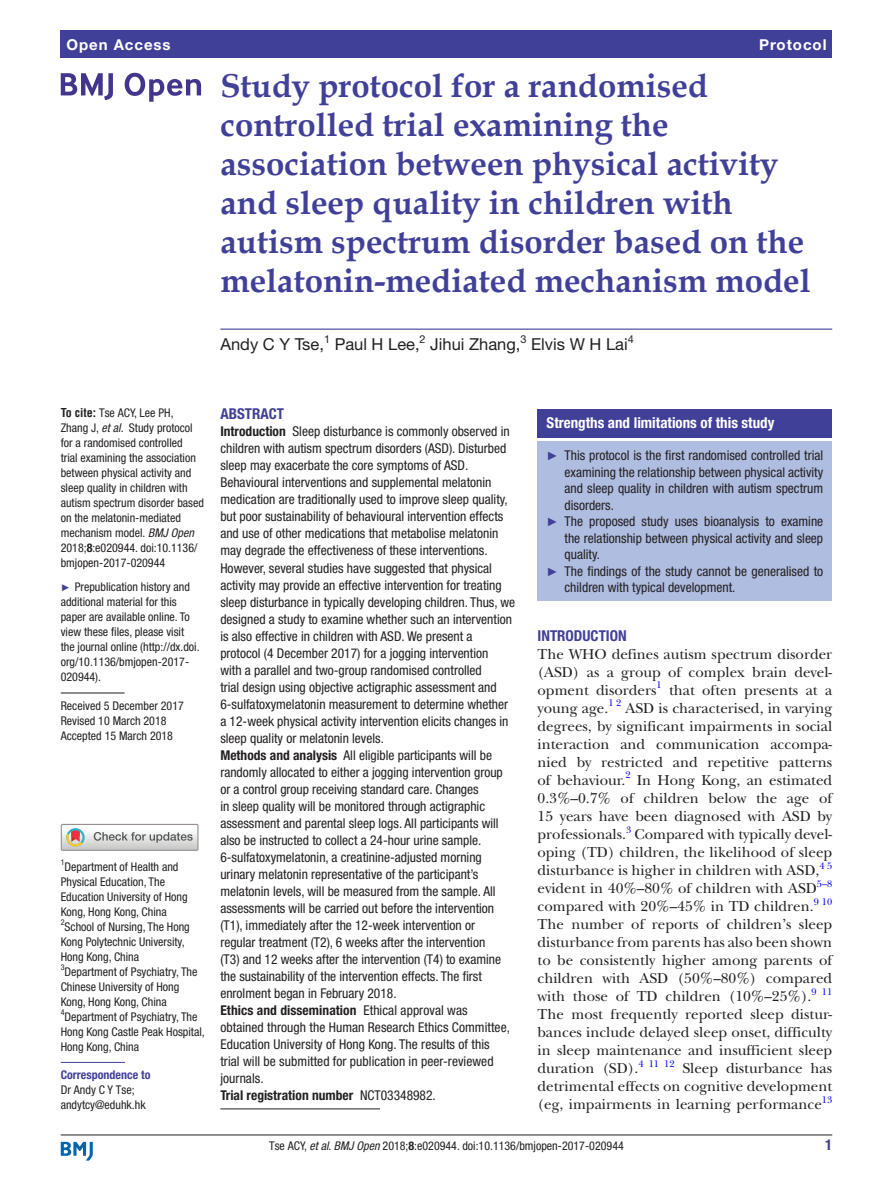
<style>
.page{position:relative;width:893px;height:1191px;background:#fff}
.page>*{position:absolute;margin:0;border:0;box-sizing:border-box;transform-origin:0 0}
.t1{font:700 33px/39px "Book Antiqua";color:#414099}
.t2{font:16.5px "Helvetica Neue LT Std";color:#231f20}
.t3{font:15px/18px "New Baskerville";color:#231f20;text-align:justify}
.t4{font:700 condensed 15px "Helvetica Neue LT Std";color:#fff}
.t5{font:700 condensed 15px "Helvetica Neue LT Std";color:#414099}
.t6{font:700 15px "Helvetica Neue LT Std";letter-spacing:.065em;color:#fff}
.t7{font:condensed 13.5px/17px "Helvetica Neue LT Std";color:#231f20}
.t8{font:condensed 12px/15px "Helvetica Neue LT Std";color:#231f20}
.t9{font:700 condensed 12px "Helvetica Neue LT Std";color:#414099}
.t10{font:10.95px "Helvetica Neue LT Std";color:#231f20}
.t11{font:9.9px "New Baskerville";color:#00f}
.t12{font:condensed 7.95px "Helvetica Neue LT Std";color:#231f20}
.s1{font-family:"Helvetica LT Std";font-weight:700}
.s2{font-style:italic}
.s3{font-weight:700}
.s4{font-family:"Arial";font-stretch:normal;font-size:9.75px;color:#414099}
.s5{font-family:"Arial";font-stretch:normal;font-size:12px;color:#414099}
</style>
<div class="page">
<hr style="left:61px;top:1134px;width:771px;height:1px;background:#231f20">
<svg style="left:61px;top:1141px;width:32px;height:19px"></svg>
<div style="left:61px;top:31px;width:771px;height:27px;background:#414099"></div>
<hr style="left:220px;top:328px;width:612px;height:2px;background:#414099">
<hr style="left:61px;top:692px;width:64px;height:1px;background:#231f20">
<hr style="left:61px;top:1062px;width:64px;height:1px;background:#414099">
<svg style="left:61px;top:73px;width:52px;height:27px"></svg>
<svg style="left:125px;top:73px;width:76px;height:29px"></svg>
<div style="left:61px;top:824px;width:138px;height:27px;border:1px solid #969090"></div>
<svg style="left:61px;top:824px;width:137px;height:26px"></svg>
<hr style="left:220px;top:1108px;width:160px;height:1px;background:#231f20">
<div style="left:538px;top:409px;width:294px;height:28px;background:#414099"></div>
<div style="left:538px;top:441px;width:294px;height:160px;background:#afbde1"></div>
<p class="t6" style="left:66px;top:35px;width:106px">Open Access</p>
<p class="t6" style="left:759px;top:35px;width:69px">Protocol</p>
<h1 class="t1" style="left:220px;top:66px;width:592px">Study protocol for a randomised controlled trial examining the association between physical activity and sleep quality in children with autism spectrum disorder based on the melatonin-mediated mechanism model</h1>
<p class="t2" style="left:220px;top:335px;width:105px">Andy C Y Tse,</p>
<p class="t10" style="left:324px;top:332px;width:8px">1</p>
<p class="t2" style="left:335px;top:335px;width:86px">Paul H Lee,</p>
<p class="t10" style="left:420px;top:332px;width:8px">2</p>
<p class="t2" style="left:430px;top:335px;width:92px">Jihui Zhang,</p>
<p class="t10" style="left:520px;top:332px;width:8px">3</p>
<p class="t2" style="left:531px;top:335px;width:98px">Elvis W H Lai</p>
<p class="t10" style="left:628px;top:332px;width:8px">4</p>
<p class="t8" style="left:61px;top:405px;width:145px"><span class="s1">To cite:</span> Tse ACY, Lee PH,<br>Zhang J, <span class="s2">et al</span>. Study protocol for a randomised controlled<br>trial examining the association between physical activity and sleep quality in children with autism spectrum disorder based on the melatonin-mediated mechanism model. <span class="s2">BMJ Open<br></span>2018;<span class="s3">8</span>:e020944. doi:10.1136/ bmjopen-2017-020944</p>
<p class="t8" style="left:61px;top:579px;width:140px"><span class="s4">►</span> Prepublication history and additional material for this paper are available online. To view these files, please visit the journal online (http://dx.doi. org/10.1136/bmjopen-2017-<br>020944).</p>
<p class="t8" style="left:61px;top:698px;width:125px">Received 5 December 2017<br>Revised 10 March 2018<br>Accepted 15 March 2018</p>
<p class="t12" style="left:61px;top:858px;width:5px">1</p>
<p class="t8" style="left:61px;top:859px;width:128px;text-indent:4px">Department of Health and<br>Physical Education, The<br>Education University of Hong<br>Kong, Hong Kong, China</p>
<p class="t12" style="left:61px;top:918px;width:5px">2</p>
<p class="t8" style="left:61px;top:919px;width:131px;text-indent:4px">School of Nursing, The Hong<br>Kong Polytechnic University,<br>Hong Kong, China</p>
<p class="t12" style="left:61px;top:963px;width:5px">3</p>
<p class="t8" style="left:61px;top:964px;width:145px;text-indent:4px">Department of Psychiatry, The<br>Chinese University of Hong<br>Kong, Hong Kong, China<br><sup>4</sup>Department of Psychiatry, The<br>Hong Kong Castle Peak Hospital,<br>Hong Kong, China</p>
<p class="t9" style="left:61px;top:1067px;width:91px">Correspondence to</p>
<p class="t8" style="left:61px;top:1082px;width:86px">Dr Andy C Y Tse; andytcy@eduhk.hk</p>
<p class="t5" style="left:220px;top:405px;width:65px">Abstract</p>
<p class="t7" style="left:220px;top:423px;width:296px"><span class="s3">Introduction</span> Sleep disturbance is commonly observed in children with autism spectrum disorders (ASD). Disturbed sleep may exacerbate the core symptoms of ASD.<br>Behavioural interventions and supplemental melatonin medication are traditionally used to improve sleep quality, but poor sustainability of behavioural intervention effects and use of other medications that metabolise melatonin may degrade the effectiveness of these interventions.<br>However, several studies have suggested that physical activity may provide an effective intervention for treating sleep disturbance in typically developing children. Thus, we designed a study to examine whether such an intervention is also effective in children with ASD. We present a protocol (4 December 2017) for a jogging intervention<br>with a parallel and two-group randomised controlled<br>trial design using objective actigraphic assessment and 6-sulfatoxymelatonin measurement to determine whether a 12-week physical activity intervention elicits changes in sleep quality or melatonin levels.<br><span class="s3">Methods and analysis</span> All eligible participants will be randomly allocated to either a jogging intervention group or a control group receiving standard care. Changes<br>in sleep quality will be monitored through actigraphic assessment and parental sleep logs. All participants will also be instructed to collect a 24-hour urine sample.<br>6-sulfatoxymelatonin, a creatinine-adjusted morning urinary melatonin representative of the participant’s melatonin levels, will be measured from the sample. All assessments will be carried out before the intervention (T1), immediately after the 12-week intervention or<br>regular treatment (T2), 6 weeks after the intervention<br>(T3) and 12 weeks after the intervention (T4) to examine the sustainability of the intervention effects. The first enrolment began in February 2018.<br><span class="s3">Ethics and dissemination</span> Ethical approval was<br>obtained through the Human Research Ethics Committee, Education University of Hong Kong. The results of this<br>trial will be submitted for publication in peer-reviewed journals.<br><span class="s3">Trial registration number</span> NCT03348982.</p>
<p class="t4" style="left:547px;top:414px;width:229px">Strengths and limitations of this study</p>
<p class="t7" style="left:547px;top:447px;width:278px"><span class="s5">►</span> This protocol is the first randomised controlled trial</p>
<p class="t7" style="left:565px;top:463px;width:260px">examining the relationship between physical activity</p>
<p class="t7" style="left:565px;top:480px;width:260px">and sleep quality in children with autism spectrum</p>
<p class="t7" style="left:565px;top:496px;width:51px">disorders.</p>
<p class="t7" style="left:547px;top:513px;width:278px"><span class="s5">►</span> The proposed study uses bioanalysis to examine</p>
<p class="t7" style="left:565px;top:529px;width:260px">the relationship between physical activity and sleep</p>
<p class="t7" style="left:565px;top:546px;width:37px">quality.</p>
<p class="t7" style="left:547px;top:562px;width:278px"><span class="s5">►</span> The findings of the study cannot be generalised to</p>
<p class="t7" style="left:565px;top:579px;width:172px">children with typical development.</p>
<p class="t5" style="left:538px;top:627px;width:91px">Introduction</p>
<p class="t3" style="left:538px;top:645px;width:296px">The WHO defines autism spectrum disorder (ASD) as a group of complex brain devel&shy;opment disorders</p>
<p class="t11" style="left:656px;top:679px;width:7px">1</p>
<p class="t3" style="left:669px;top:681px;width:165px">that often presents at a</p>
<p class="t11" style="left:608px;top:697px;width:15px">1 2</p>
<p class="t3" style="left:538px;top:699px;width:296px;text-indent:88px">ASD is characterised, in varying degrees, by significant impairments in social interaction and communication accompa&shy;nied by restricted and repetitive patterns of behaviour.</p>
<p class="t3" style="left:538px;top:699px;width:72px">young age.</p>
<p class="t11" style="left:625px;top:769px;width:7px">2</p>
<p class="t3" style="left:538px;top:771px;width:296px;text-indent:99px">In Hong Kong, an estimated 0.3%–0.7% of children below the age of 15 years have been diagnosed with ASD by professionals.</p>
<p class="t11" style="left:626px;top:823px;width:7px">3</p>
<p class="t3" style="left:538px;top:825px;width:296px;text-indent:97px">Compared with typically devel&shy;oping (TD) children, the likelihood of sleep disturbance is higher in children with ASD,</p>
<p class="t11" style="left:819px;top:859px;width:14px">4 5</p>
<p class="t3" style="left:538px;top:879px;width:281px">evident in 40%–80% of children with ASD</p>
<p class="t11" style="left:817px;top:877px;width:17px">5–8</p>
<p class="t3" style="left:538px;top:897px;width:278px">compared with 20%–45% in TD children.</p>
<p class="t11" style="left:814px;top:895px;width:20px">9 10</p>
<p class="t3" style="left:538px;top:915px;width:296px">The number of reports of children’s sleep disturbance from parents has also been shown to be consistently higher among parents of children with ASD (50%–80%) compared with those of TD children (10%–25%).</p>
<p class="t11" style="left:811px;top:985px;width:22px">9 11</p>
<p class="t3" style="left:538px;top:1005px;width:296px">The most frequently reported sleep distur&shy;bances include delayed sleep onset, difficulty in sleep maintenance and insufficient sleep duration (SD).</p>
<p class="t11" style="left:638px;top:1057px;width:38px">4 11 12</p>
<p class="t3" style="left:538px;top:1059px;width:296px;text-indent:145px">Sleep disturbance has detrimental effects on cognitive development (eg, impairments in learning performance</p>
<p class="t11" style="left:822px;top:1093px;width:12px">13</p>
<p class="t8" style="left:269px;top:1137px;width:356px">Tse ACY, <span class="s2">et al</span>. <span class="s2">BMJ Open</span> 2018;<span class="s3">8</span>:e020944. doi:10.1136/bmjopen-2017-020944</p>
<p class="t5" style="left:825px;top:1135px;width:9px">1</p>
</div>
